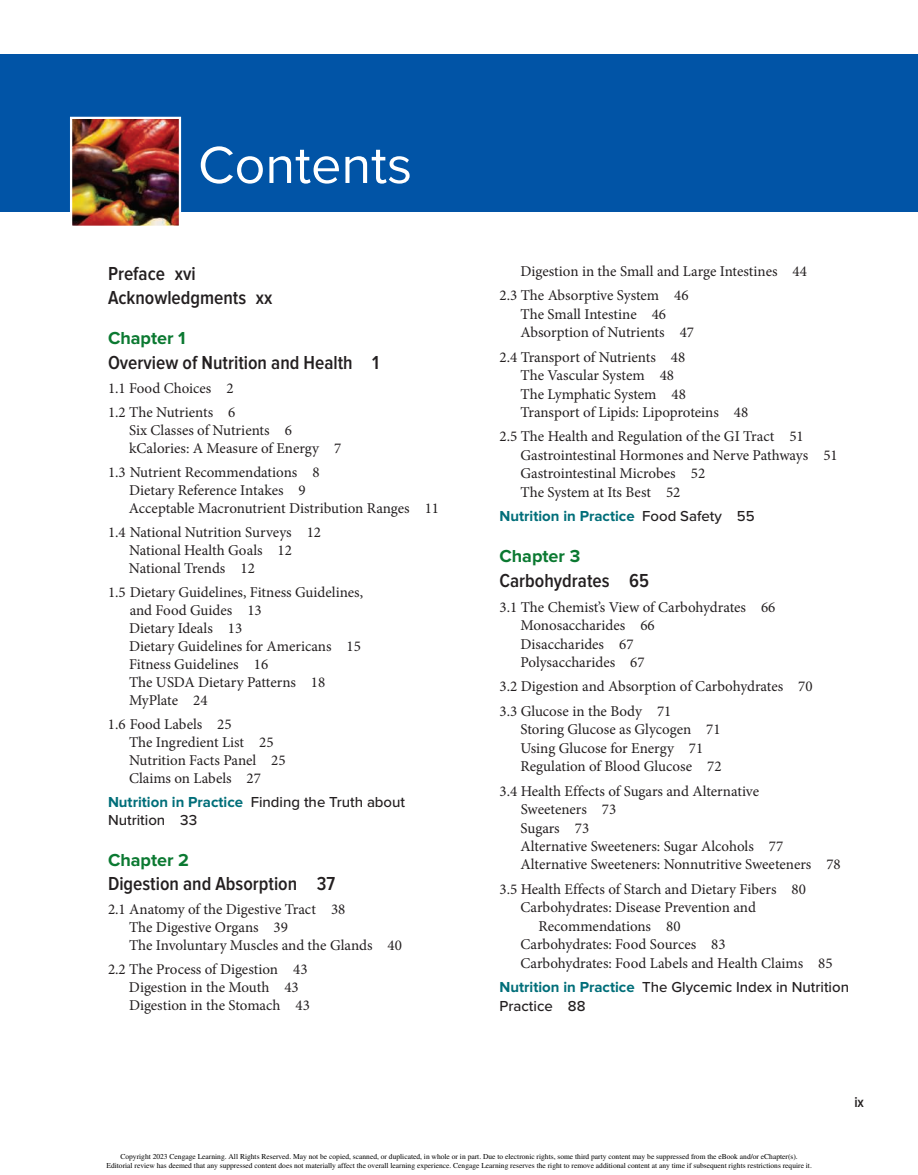
<style>
.page{position:relative;width:918px;height:1175px;background:#fff}
.page>*{position:absolute;margin:0;border:0;box-sizing:border-box;transform-origin:0 0}
.t1{font:54px "Proxima Nova";color:#fff}
.t2{font:600 19.5px/23.2px "Proxima Nova Cond";color:#231f20}
.t3{font:700 18px "Proxima Nova";color:#0b7931}
.t4{font:15px/18px "Minion Pro";color:#231f20}
.t5{font:500 15px/18px "Proxima Nova";color:#231f20}
.t6{font:700 15px "Proxima Nova";color:#006e79}
.t7{font:600 15px "Proxima Nova Cond";color:#231f20}
.t8{font:7.5px/9.6px "Times";color:#000;text-align:center}
.s1{font-weight:700;color:#006e79}
.s2{font-weight:500;color:#231f20}
</style>
<div class="page">
<div style="left:0;top:54px;width:918px;height:158px;background:#0154a6"></div>
<img style="left:73px;top:120px;width:105px;height:105px">
<div style="left:70px;top:117px;width:111px;height:111px;border:2px solid #fff"></div>
<p class="t1" style="left:198px;top:134px;width:216px">Contents</p>
<p class="t2" style="left:108px;top:263px;width:166px">Preface xvi<br>Acknowledgments xx</p>
<p class="t3" style="left:108px;top:328px;width:79px">Chapter 1</p>
<p class="t2" style="left:108px;top:351px;width:273px">Overview of Nutrition and Health 1</p>
<p class="t4" style="left:108px;top:376px;width:129px;line-height:24px">1.1 Food Choices 2<br>1.2 The Nutrients 6</p>
<p class="t4" style="left:129px;top:421px;width:214px">Six Classes of Nutrients 6 kCalories: A Measure of Energy 7</p>
<p class="t4" style="left:129px;top:463px;width:312px;text-indent:-21px">1.3 Nutrient Recommendations 8<br>Dietary Reference Intakes 9<br>Acceptable Macronutrient Distribution Ranges 11</p>
<p class="t4" style="left:129px;top:523px;width:194px;text-indent:-21px">1.4 National Nutrition Surveys 12<br>National Health Goals 12<br>National Trends 12</p>
<p class="t4" style="left:129px;top:583px;width:236px;text-indent:-21px">1.5 Dietary Guidelines, Fitness Guidelines, and Food Guides 13<br>Dietary Ideals 13<br>Dietary Guidelines for Americans 15<br>Fitness Guidelines 16<br>The USDA Dietary Patterns 18<br>MyPlate 24</p>
<p class="t4" style="left:129px;top:715px;width:158px;text-indent:-21px">1.6 Food Labels 25<br>The Ingredient List 25<br>Nutrition Facts Panel 25<br>Claims on Labels 27</p>
<p class="t5" style="left:108px;top:792px;width:299px"><span class="s1">Nutrition in Practice</span> Finding the Truth about<br>Nutrition 33</p>
<p class="t3" style="left:108px;top:849px;width:83px">Chapter 2</p>
<p class="t2" style="left:108px;top:872px;width:229px">Digestion and Absorption 37</p>
<p class="t4" style="left:129px;top:900px;width:274px;text-indent:-21px">2.1 Anatomy of the Digestive Tract 38<br>The Digestive Organs 39<br>The Involuntary Muscles and the Glands 40</p>
<p class="t4" style="left:129px;top:960px;width:182px;text-indent:-21px">2.2 The Process of Digestion 43<br>Digestion in the Mouth 43<br>Digestion in the Stomach 43</p>
<p class="t4" style="left:500px;top:259px;width:309px;line-height:24.5px;text-indent:21px">Digestion in the Small and Large Intestines 44<br>2.3 The Absorptive System 46</p>
<p class="t4" style="left:520px;top:305px;width:175px;line-height:18.5px">The Small Intestine 46<br>Absorption of Nutrients 47</p>
<p class="t4" style="left:520px;top:348px;width:229px;line-height:18.5px;text-indent:-21px">2.4 Transport of Nutrients 48<br>The Vascular System 48<br>The Lymphatic System 48<br>Transport of Lipids: Lipoproteins 48</p>
<p class="t4" style="left:520px;top:427px;width:319px;line-height:18.5px;text-indent:-21px">2.5 The Health and Regulation of the GI Tract 51<br>Gastrointestinal Hormones and Nerve Pathways 51<br>Gastrointestinal Microbes 52<br>The System at Its Best 52</p>
<p class="t6" style="left:500px;top:507px;width:257px">Nutrition in Practice <span class="s2">Food Safety 55</span></p>
<p class="t3" style="left:500px;top:546px;width:82px">Chapter 3</p>
<p class="t2" style="left:500px;top:569px;width:151px">Carbohydrates 65</p>
<p class="t4" style="left:520px;top:597px;width:257px;line-height:18.5px;text-indent:-21px">3.1 The Chemist’s View of Carbohydrates 66<br>Monosaccharides 66<br>Disaccharides 67<br>Polysaccharides 67</p>
<p class="t4" style="left:500px;top:674px;width:315px;line-height:24.5px">3.2 Digestion and Absorption of Carbohydrates 70<br>3.3 Glucose in the Body 71</p>
<p class="t4" style="left:520px;top:720px;width:203px;line-height:18.5px">Storing Glucose as Glycogen 71<br>Using Glucose for Energy 71<br>Regulation of Blood Glucose 72</p>
<p class="t4" style="left:520px;top:781px;width:322px;line-height:18.5px;text-indent:-21px">3.4 Health Effects of Sugars and Alternative<br>Sweeteners 73<br>Sugars 73<br>Alternative Sweeteners: Sugar Alcohols 77<br>Alternative Sweeteners: Nonnutritive Sweeteners 78</p>
<p class="t4" style="left:500px;top:880px;width:308px">3.5 Health Effects of Starch and Dietary Fibers 80</p>
<p class="t4" style="left:520px;top:898px;width:237px">Carbohydrates: Disease Prevention and</p>
<p class="t4" style="left:538px;top:917px;width:144px">Recommendations 80</p>
<p class="t4" style="left:520px;top:935px;width:207px">Carbohydrates: Food Sources 83</p>
<p class="t4" style="left:520px;top:954px;width:314px">Carbohydrates: Food Labels and Health Claims 85</p>
<p class="t5" style="left:500px;top:977px;width:351px;line-height:18.5px"><span class="s1">Nutrition in Practice</span> The Glycemic Index in Nutrition<br>Practice 88</p>
<p class="t7" style="left:854px;top:1094px;width:11px">ix</p>
<p class="t8" style="left:106px;top:1151px;width:707px">Copyright 2023 Cengage Learning. All Rights Reserved. May not be copied, scanned, or duplicated, in whole or in part. Due to electronic rights, some third party content may be suppressed from the eBook and/or eChapter(s).<br>Editorial review has deemed that any suppressed content does not materially affect the overall learning experience. Cengage Learning reserves the right to remove additional content at any time if subsequent rights restrictions require it.</p>
</div>
